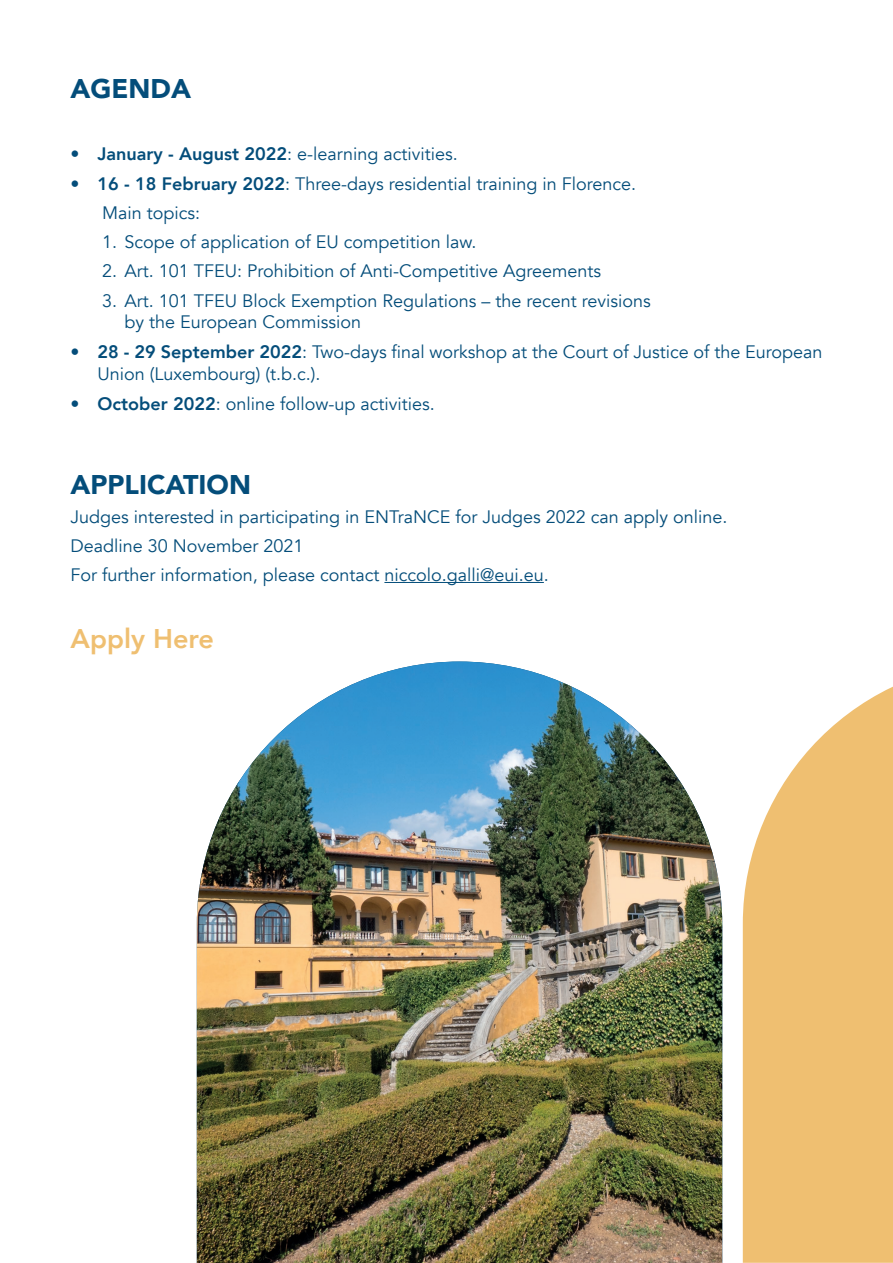
<style>
.page{position:relative;width:893px;height:1263px;background:#fff}
.page>*{position:absolute;margin:0;border:0;box-sizing:border-box;transform-origin:0 0}
.H1-blue{font:900 27px "Avenir";color:#044d7a}
.H-1_Y{font:800 27px "Avenir";color:#efbf71}
.body{font:18px/21.6px "Avenir";color:#044d7a}
.s1{font-weight:800}
</style>
<div class="page">
<img style="left:197px;top:661px;width:525px;height:602px">
<svg style="left:743px;top:686px;width:150px;height:577px;background:#f0c682"></svg>
<hr style="left:384px;top:582px;width:160px;height:1px;background:#044d7a">
<p class="H1-blue" style="left:70px;top:65px;width:122px">AGENDA</p>
<p class="body" style="left:70px;top:143px;width:389px"><span class="s1">• January - August 2022</span>: e-learning activities.</p>
<p class="body" style="left:70px;top:173px;width:567px"><span class="s1">• 16 - 18 February 2022</span>: Three-days residential training in Florence.</p>
<p class="body" style="left:102px;top:203px;width:100px">Main topics:</p>
<p class="body" style="left:102px;top:232px;width:376px">1. Scope of application of EU competition law.</p>
<p class="body" style="left:102px;top:261px;width:501px">2. Art. 101 TFEU: Prohibition of Anti-Competitive Agreements</p>
<p class="body" style="left:125px;top:290px;width:528px;text-indent:-23px">3. Art. 101 TFEU Block Exemption Regulations – the recent revisions by the European Commission</p>
<p class="body" style="left:98px;top:342px;width:726px;text-indent:-27px"><span class="s1">• 28 - 29 September 2022</span>: Two-days final workshop at the Court of Justice of the European<br>Union (Luxembourg) (t.b.c.).</p>
<p class="body" style="left:70px;top:393px;width:366px"><span class="s1">• October 2022</span>: online follow-up activities.</p>
<p class="H1-blue" style="left:70px;top:461px;width:182px">APPLICATION</p>
<p class="body" style="left:70px;top:506px;width:659px">Judges interested in participating in ENTraNCE for Judges 2022 can apply online.</p>
<p class="body" style="left:70px;top:535px;width:235px">Deadline 30 November 2021</p>
<p class="body" style="left:70px;top:564px;width:480px">For further information, please contact niccolo.galli@eui.eu.</p>
<p class="H-1_Y" style="left:70px;top:618px;width:145px">Apply Here</p>
</div>
